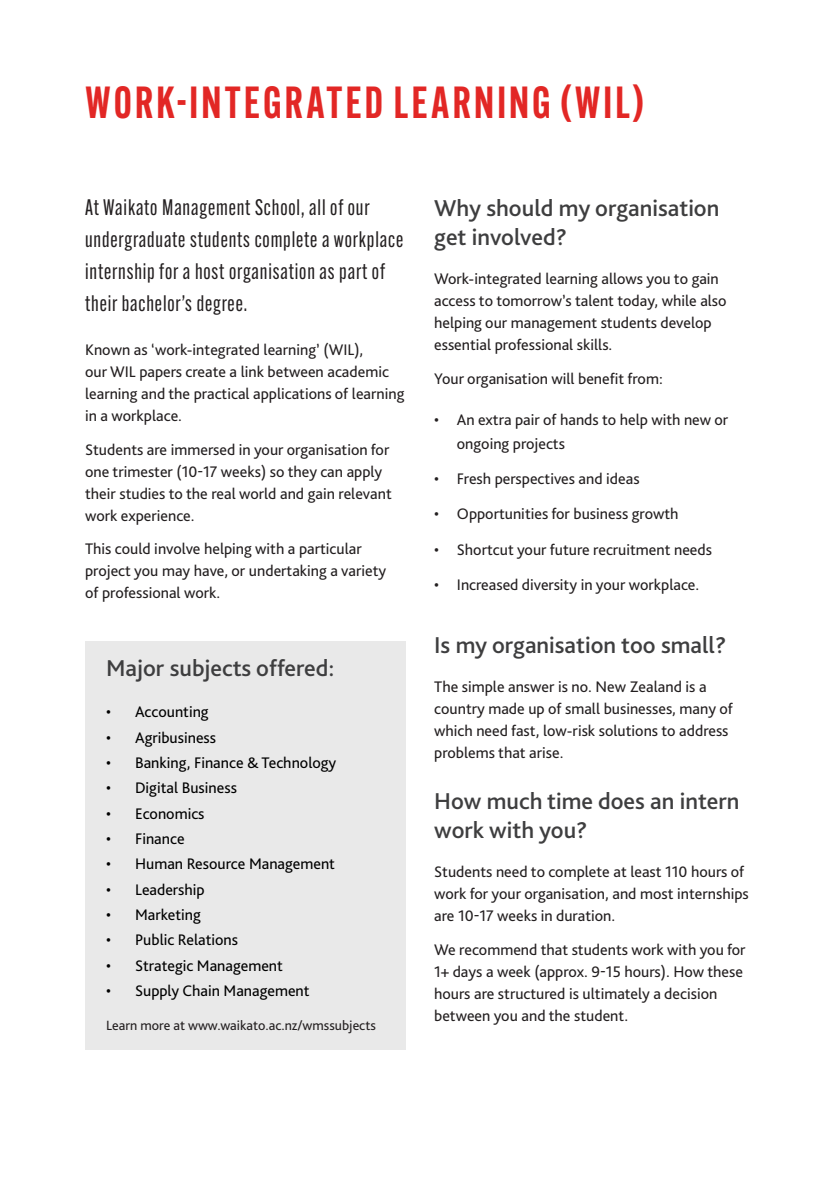
<style>
.page{position:relative;width:840px;height:1191px;background:#fff}
.page>*{position:absolute;margin:0;border:0;box-sizing:border-box;transform-origin:0 0}
.t1{font:600 44px "Alternate Gothic Cond ATF";letter-spacing:.065em;color:#e22725}
.Body{font:500 24px/28.8px "Bliss Pro";color:#3e3e3f}
.Intro{font:22px/32px "Alternate Gothic Cond ATF";letter-spacing:.04em;color:#231f20}
.Body-2{font:16px/22px "Bliss Pro";color:#231f20}
.t2{font:16px "Bliss Pro";color:#000}
.t3{font:14px "Bliss Pro";color:#231f20}
</style>
<div class="page">
<div style="left:85px;top:641px;width:320px;height:408px;background:#e9e9e9"></div>
<h1 class="t1" style="left:85px;top:75px;width:559px">WORK-INTEGRATED LEARNING (WIL)</h1>
<p class="Intro" style="left:85px;top:191px;width:319px">At Waikato Management School, all of our undergraduate students complete a workplace internship for a host organisation as part of their bachelor’s degree.</p>
<p class="Body-2" style="left:85px;top:339px;width:320px">Known as ‘work-integrated learning’ (WIL),<br>our WIL papers create a link between academic learning and the practical applications of learning in a workplace.</p>
<p class="Body-2" style="left:85px;top:438px;width:308px">Students are immersed in your organisation for one trimester (10-17 weeks) so they can apply their studies to the real world and gain relevant work experience.</p>
<p class="Body-2" style="left:85px;top:538px;width:302px">This could involve helping with a particular project you may have, or undertaking a variety of professional work.</p>
<p class="Body" style="left:106px;top:653px;width:230px">Major subjects offered:</p>
<p class="t2" style="left:106px;top:702px;width:104px">• Accounting</p>
<p class="t2" style="left:106px;top:727px;width:111px">• Agribusiness</p>
<p class="t2" style="left:106px;top:752px;width:231px">• Banking, Finance &amp; Technology</p>
<p class="t2" style="left:106px;top:778px;width:132px">• Digital Business</p>
<p class="t2" style="left:106px;top:803px;width:100px">• Economics</p>
<p class="t2" style="left:106px;top:828px;width:80px">• Finance</p>
<p class="t2" style="left:106px;top:854px;width:230px">• Human Resource Management</p>
<p class="t2" style="left:106px;top:879px;width:100px">• Leadership</p>
<p class="t2" style="left:106px;top:904px;width:96px">• Marketing</p>
<p class="t2" style="left:106px;top:930px;width:133px">• Public Relations</p>
<p class="t2" style="left:106px;top:955px;width:178px">• Strategic Management</p>
<p class="t2" style="left:106px;top:980px;width:205px">• Supply Chain Management</p>
<p class="t3" style="left:106px;top:1016px;width:271px">Learn more at www.waikato.ac.nz/wmssubjects</p>
<h3 class="Body" style="left:434px;top:194px;width:286px">Why should my organisation get involved?</h3>
<p class="Body-2" style="left:434px;top:268px;width:294px">Work-integrated learning allows you to gain access to tomorrow’s talent today, while also helping our management students develop essential professional skills.</p>
<p class="Body-2" style="left:434px;top:367px;width:230px">Your organisation will benefit from:</p>
<p class="Body-2" style="left:456px;top:407px;width:273px;line-height:24px;text-indent:-23px">• An extra pair of hands to help with new or ongoing projects</p>
<p class="Body-2" style="left:434px;top:467px;width:207px">• Fresh perspectives and ideas</p>
<p class="Body-2" style="left:434px;top:503px;width:246px">• Opportunities for business growth</p>
<p class="Body-2" style="left:434px;top:538px;width:279px">• Shortcut your future recruitment needs</p>
<p class="Body-2" style="left:434px;top:573px;width:266px">• Increased diversity in your workplace.</p>
<h3 class="Body" style="left:434px;top:630px;width:293px">Is my organisation too small?</h3>
<p class="Body-2" style="left:434px;top:675px;width:300px">The simple answer is no. New Zealand is a country made up of small businesses, many of which need fast, low-risk solutions to address problems that arise.</p>
<h3 class="Body" style="left:434px;top:787px;width:307px">How much time does an intern work with you?</h3>
<p class="Body-2" style="left:434px;top:861px;width:316px">Students need to complete at least 110 hours of work for your organisation, and most internships are 10-17 weeks in duration.</p>
<p class="Body-2" style="left:434px;top:938px;width:313px">We recommend that students work with you for 1+ days a week (approx. 9-15 hours). How these hours are structured is ultimately a decision between you and the student.</p>
</div>
